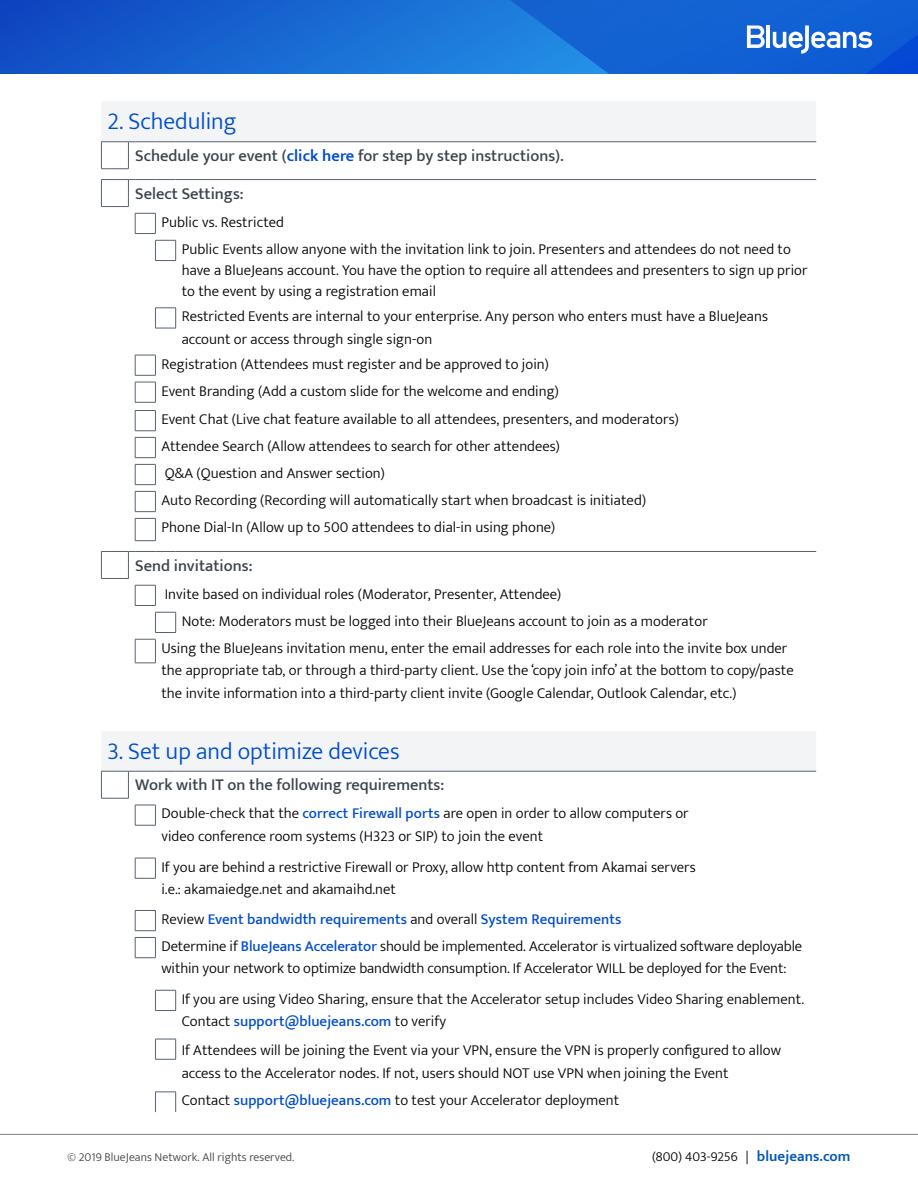
<style>
.page{position:relative;width:918px;height:1188px;background:#fff}
.page>*{position:absolute;margin:0;border:0;box-sizing:border-box;transform-origin:0 0}
.H1-box_header{font:300 24px "Mukta";color:#004dce}
.H1{font:500 16.5px "Mukta";color:#3a424c}
.body_text{font:300 15px/22.5px "Mukta";letter-spacing:.005em;color:#000}
.body_text-2{font:500 15px "Mukta";letter-spacing:.005em;color:#004dce}
.t1{font:300 13.5px "Mukta";letter-spacing:.005em;color:#000}
.t2{font:300 12px "Mukta";letter-spacing:.005em;color:#404040}
.s1{font-weight:600;color:#004dce}
.s2{font-weight:500;color:#004dce}
.s3{font-weight:300;color:#000}
.s4{font-weight:600;font-size:15px;color:#0058b8}
</style>
<div class="page">
<svg style="left:0;top:0;width:131px;height:74px;background:#114ec4"></svg>
<svg style="left:131px;top:0;width:787px;height:74px;background:#1668d4"></svg>
<svg style="left:747px;top:26px;width:18px;height:22px"></svg>
<hr style="left:767px;top:26px;width:3px;height:22px;background:#fff">
<svg style="left:773px;top:26px;width:99px;height:28px"></svg>
<hr style="left:0;top:1134px;width:918px;height:1px;background:#808080">
<div style="left:101px;top:102px;width:715px;height:669px;background:#f2f4f6"></div>
<svg style="left:101px;top:142px;width:715px;height:589px"></svg>
<svg style="left:101px;top:375px;width:715px;height:237px"></svg>
<hr style="left:176px;top:141px;width:640px;height:1px;background:#576271">
<hr style="left:176px;top:179px;width:640px;height:1px;background:#576271">
<svg style="left:155px;top:240px;width:21px;height:21px"></svg>
<svg style="left:155px;top:308px;width:21px;height:21px"></svg>
<hr style="left:176px;top:551px;width:640px;height:1px;background:#576271">
<svg style="left:155px;top:612px;width:21px;height:21px"></svg>
<hr style="left:176px;top:771px;width:640px;height:1px;background:#576271">
<svg style="left:155px;top:990px;width:21px;height:21px"></svg>
<svg style="left:155px;top:1039px;width:21px;height:21px"></svg>
<svg style="left:155px;top:1092px;width:21px;height:20px"></svg>
<svg style="left:135px;top:213px;width:21px;height:21px"></svg>
<svg style="left:135px;top:355px;width:21px;height:21px"></svg>
<svg style="left:101px;top:179px;width:75px;height:28px"></svg>
<svg style="left:135px;top:382px;width:21px;height:21px"></svg>
<svg style="left:135px;top:410px;width:21px;height:48px"></svg>
<svg style="left:135px;top:464px;width:21px;height:21px"></svg>
<svg style="left:135px;top:491px;width:21px;height:21px"></svg>
<svg style="left:135px;top:518px;width:21px;height:23px"></svg>
<svg style="left:101px;top:551px;width:75px;height:28px"></svg>
<svg style="left:135px;top:585px;width:21px;height:21px"></svg>
<svg style="left:101px;top:141px;width:75px;height:28px"></svg>
<svg style="left:101px;top:771px;width:75px;height:28px"></svg>
<svg style="left:135px;top:805px;width:21px;height:21px"></svg>
<svg style="left:135px;top:858px;width:21px;height:21px"></svg>
<svg style="left:135px;top:639px;width:21px;height:25px"></svg>
<svg style="left:135px;top:910px;width:21px;height:21px"></svg>
<svg style="left:135px;top:937px;width:21px;height:21px"></svg>
<p class="H1-box_header" style="left:107px;top:107px;width:130px">2. Scheduling</p>
<p class="H1" style="left:135px;top:145px;width:430px">Schedule your event (<span class="s1">click here</span> for step by step instructions).</p>
<p class="H1" style="left:135px;top:183px;width:110px">Select Settings:</p>
<p class="body_text" style="left:161px;top:210px;width:124px">Public vs. Restricted</p>
<p class="body_text" style="left:182px;top:238px;width:627px;line-height:21px">Public Events allow anyone with the invitation link to join. Presenters and attendees do not need to have a BlueJeans account. You have the option to require all attendees and presenters to sign up prior to the event by using a registration email</p>
<p class="body_text" style="left:182px;top:305px;width:588px">Restricted Events are internal to your enterprise. Any person who enters must have a BlueJeans account or access through single sign-on</p>
<p class="body_text" style="left:161px;top:352px;width:389px">Registration (Attendees must register and be approved to join)</p>
<p class="body_text" style="left:161px;top:379px;width:399px">Event Branding (Add a custom slide for the welcome and ending)</p>
<p class="body_text" style="left:161px;top:408px;width:519px">Event Chat (Live chat feature available to all attendees, presenters, and moderators)</p>
<p class="body_text" style="left:161px;top:434px;width:400px">Attendee Search (Allow attendees to search for other attendees)</p>
<p class="body_text" style="left:165px;top:461px;width:222px">Q&amp;A (Question and Answer section)</p>
<p class="body_text" style="left:161px;top:488px;width:486px">Auto Recording (Recording will automatically start when broadcast is initiated)</p>
<p class="body_text" style="left:161px;top:515px;width:395px">Phone Dial-In (Allow up to 500 attendees to dial-in using phone)</p>
<p class="H1" style="left:135px;top:555px;width:119px">Send invitations:</p>
<p class="body_text" style="left:165px;top:582px;width:398px">Invite based on individual roles (Moderator, Presenter, Attendee)</p>
<p class="body_text" style="left:182px;top:609px;width:528px">Note: Moderators must be logged into their BlueJeans account to join as a moderator</p>
<p class="body_text" style="left:161px;top:636px;width:634px">Using the BlueJeans invitation menu, enter the email addresses for each role into the invite box under the appropriate tab, or through a third-party client. Use the ‘copy join info’ at the bottom to copy/paste the invite information into a third-party client invite (Google Calendar, Outlook Calendar, etc.)</p>
<p class="H1-box_header" style="left:107px;top:736px;width:294px">3. Set up and optimize devices</p>
<p class="H1" style="left:135px;top:775px;width:310px">Work with IT on the following requirements:</p>
<p class="body_text" style="left:161px;top:802px;width:529px">Double-check that the <span class="s2">correct Firewall ports</span> are open in order to allow computers or video conference room systems (H323 or SIP) to join the event</p>
<p class="body_text" style="left:161px;top:855px;width:536px">If you are behind a restrictive Firewall or Proxy, allow http content from Akamai servers i.e.: akamaiedge.net and akamaihd.net</p>
<p class="body_text-2" style="left:161px;top:910px;width:461px"><span class="s3">Review</span> Event bandwidth requirements <span class="s3">and overall</span> System Requirements</p>
<p class="body_text" style="left:161px;top:935px;width:642px">Determine if <span class="s2">BlueJeans Accelerator</span> should be implemented. Accelerator is virtualized software deployable within your network to optimize bandwidth consumption. If Accelerator WILL be deployed for the Event:</p>
<p class="body_text" style="left:182px;top:987px;width:624px">If you are using Video Sharing, ensure that the Accelerator setup includes Video Sharing enablement.<br>Contact <span class="s2">support@bluejeans.com</span> to verify</p>
<p class="body_text" style="left:182px;top:1039px;width:601px">If Attendees will be joining the Event via your VPN, ensure the VPN is properly configured to allow access to the Accelerator nodes. If not, users should NOT use VPN when joining the Event</p>
<p class="body_text" style="left:182px;top:1089px;width:439px">Contact <span class="s2">support@bluejeans.com</span> to test your Accelerator deployment</p>
<p class="t2" style="left:68px;top:1150px;width:228px">© 2019 BlueJeans Network. All rights reserved.</p>
<p class="t1" style="left:652px;top:1148px;width:200px">(800) 403-9256 | <span class="s4">bluejeans.com</span></p>
</div>
